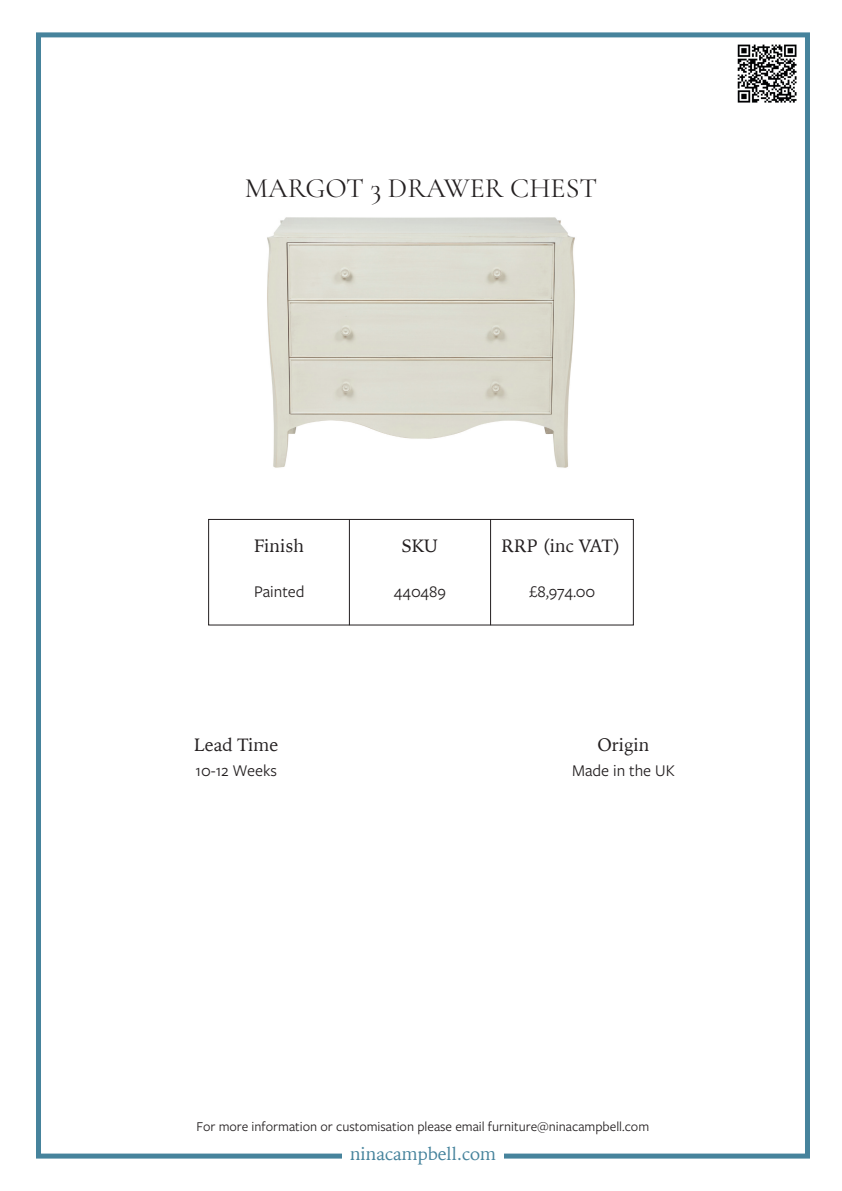
<style>
.page{position:relative;width:842px;height:1191px;background:#fff}
.page>*{position:absolute;margin:0;border:0;box-sizing:border-box;transform-origin:0 0}
.t1{font:28px "Cormorant Garamond";color:#231f20}
.t2{font:18px "Iowan Old Style";color:#231f20}
.t3{font:18px "Iowan Old Style";color:#46839c}
.t4{font:17px "Freight Sans Pro";color:#231f20}
.t5{font:14px "Freight Sans Pro";color:#231f20}
</style>
<div class="page">
<div style="left:36px;top:32px;width:774px;height:1126px;border:5px solid #46839c"></div>
<div style="left:342px;top:1144px;width:162px;height:27px;background:#fff"></div>
<div style="left:208px;top:519px;width:426px;height:106px;border:1px solid #231f20"></div>
<hr style="left:349px;top:519px;width:1px;height:106px;background:#231f20">
<hr style="left:490px;top:519px;width:1px;height:106px;background:#231f20">
<img style="left:737px;top:44px;width:59px;height:59px">
<img style="left:267px;top:217px;width:308px;height:251px">
<h1 class="t1" style="left:245px;top:171px;width:354px">MARGOT 3 DRAWER CHEST</h1>
<p class="t2" style="left:254px;top:529px;width:51px">Finish</p>
<p class="t2" style="left:402px;top:529px;width:38px">SKU</p>
<p class="t2" style="left:501px;top:529px;width:121px">RRP (inc VAT)</p>
<p class="t4" style="left:254px;top:580px;width:52px">Painted</p>
<p class="t4" style="left:394px;top:580px;width:54px">440489</p>
<p class="t4" style="left:529px;top:580px;width:68px">£8,974.00</p>
<p class="t2" style="left:194px;top:729px;width:85px">Lead Time</p>
<p class="t2" style="left:597px;top:729px;width:53px">Origin</p>
<p class="t4" style="left:195px;top:759px;width:83px">10-12 Weeks</p>
<p class="t4" style="left:572px;top:759px;width:104px">Made in the UK</p>
<p class="t5" style="left:196px;top:1117px;width:454px">For more information or customisation please email furniture@ninacampbell.com</p>
<p class="t3" style="left:350px;top:1137px;width:147px">ninacampbell.com</p>
</div>
